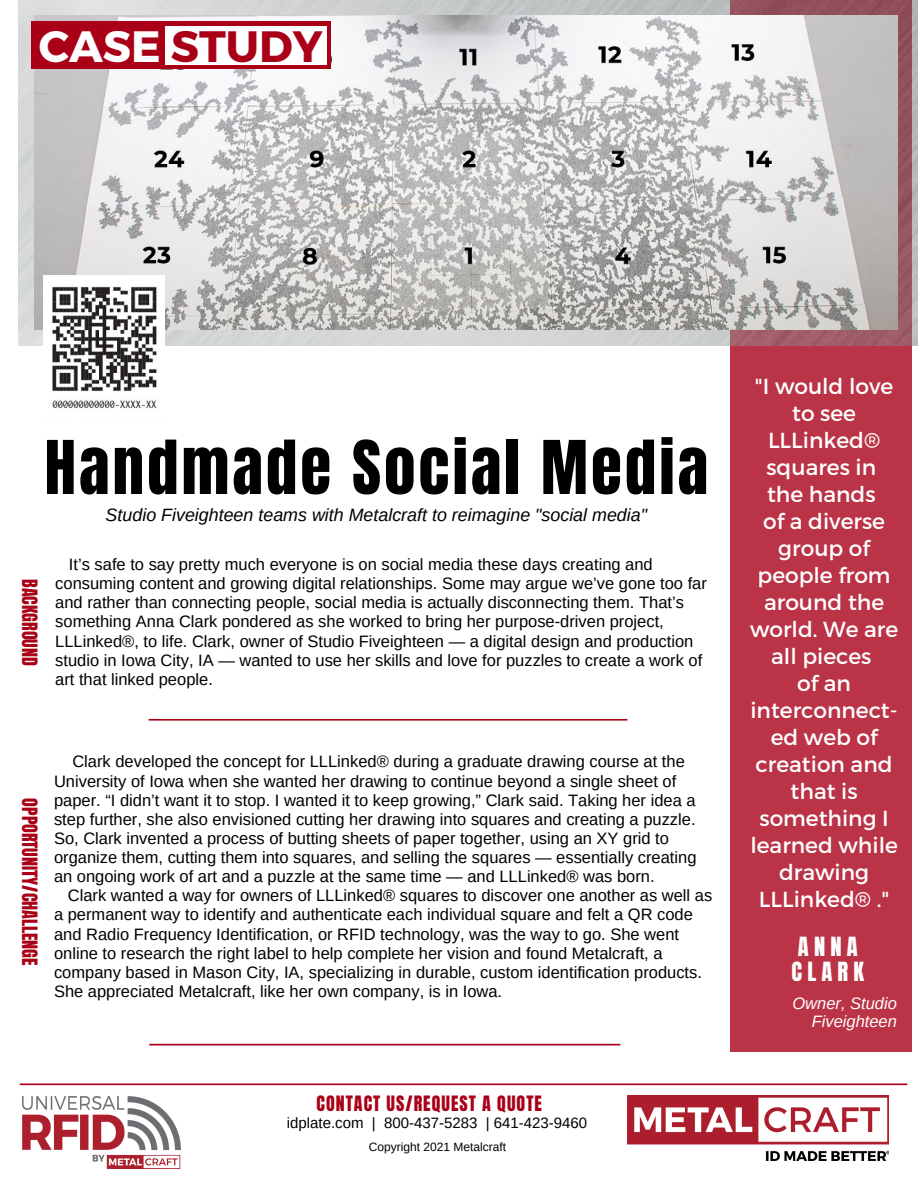
<style>
.page{position:relative;width:918px;height:1188px;background:#fff}
.page>*{position:absolute;margin:0;border:0;box-sizing:border-box;transform-origin:0 0}
.t1{font:63px "Anton";letter-spacing:.05em;color:#000}
.t2{font:700 43.95px "Montserrat";color:#a90018}
.t3{font:22.5px/25.5px "Anton";letter-spacing:.23em;color:#fff}
.t4{font:21.75px/27px "Montserrat";color:#fff;text-align:center}
.t5{font:18px "Anton";color:#a90018}
.t6{font:18px "Anton";letter-spacing:.055em;color:#a90018}
.t7{font:italic 17.85px "Arimo";color:#000}
.t8{font:16.5px/19.2px "Arimo";color:#000}
.t9{font:italic 16.5px/18px "Arimo";color:#fff;text-align:right}
.t10{font:15px "Arimo";color:#000}
.t11{font:12px "Arimo";color:#000}
.s1{color:#fff}
</style>
<div class="page">
<img style="left:22px;top:1096px;width:159px;height:72px">
<svg style="left:20px;top:1083px;width:887px;height:2px"></svg>
<div style="left:730px;top:0;width:181px;height:1052px;background:#ba3346"></div>
<img style="left:18px;top:0;width:900px;height:345px">
<img style="left:628px;top:1096px;width:261px;height:65px">
<svg style="left:149px;top:1044px;width:471px;height:1px"></svg>
<svg style="left:149px;top:719px;width:478px;height:2px"></svg>
<img style="left:34px;top:15px;width:863px;height:314px">
<div style="left:32px;top:22px;width:299px;height:47px;background:#a90018"></div>
<div style="left:165px;top:27px;width:162px;height:38px;background:#fff"></div>
<img style="left:44px;top:275px;width:120px;height:133px">
<p class="t2" style="left:39px;top:18px;width:285px"><span class="s1">CASE</span> STUDY</p>
<p class="t1" style="left:45px;top:422px;width:665px">Handmade Social Media</p>
<p class="t7" style="left:106px;top:505px;width:543px">Studio Fiveighteen teams with Metalcraft to reimagine "social media"</p>
<p class="t5" style="left:43px;top:579px;width:88px;rotate:90deg">BACKGROUND</p>
<p class="t8" style="left:55px;top:555px;width:653px;text-indent:14px">It’s safe to say pretty much everyone is on social media these days creating and consuming content and growing digital relationships. Some may argue we’ve gone too far and rather than connecting people, social media is actually disconnecting them. That’s something Anna Clark pondered as she worked to bring her purpose-driven project, LLLinked®, to life. Clark, owner of Studio Fiveighteen — a digital design and production studio in Iowa City, IA — wanted to use her skills and love for puzzles to create a work of art that linked people.</p>
<p class="t5" style="left:43px;top:798px;width:169px;rotate:90deg">OPPORTUNITY/CHALLENGE</p>
<p class="t8" style="left:54px;top:752px;width:644px;text-indent:18px">Clark developed the concept for LLLinked® during a graduate drawing course at the University of Iowa when she wanted her drawing to continue beyond a single sheet of paper. “I didn’t want it to stop. I wanted it to keep growing,” Clark said. Taking her idea a step further, she also envisioned cutting her drawing into squares and creating a puzzle.<br>So, Clark invented a process of butting sheets of paper together, using an XY grid to organize them, cutting them into squares, and selling the squares — essentially creating an ongoing work of art and a puzzle at the same time — and LLLinked® was born.</p>
<p class="t8" style="left:54px;top:886px;width:660px;text-indent:14px">Clark wanted a way for owners of LLLinked® squares to discover one another as well as a permanent way to identify and authenticate each individual square and felt a QR code and Radio Frequency Identification, or RFID technology, was the way to go. She went online to research the right label to help complete her vision and found Metalcraft, a company based in Mason City, IA, specializing in durable, custom identification products.<br>She appreciated Metalcraft, like her own company, is in Iowa.</p>
<p class="t6" style="left:317px;top:1090px;width:227px">CONTACT US/REQUEST A QUOTE</p>
<p class="t10" style="left:287px;top:1115px;width:302px">idplate.com | 800-437-5283 | 641-423-9460</p>
<p class="t11" style="left:369px;top:1140px;width:139px">Copyright 2021 Metalcraft</p>
<p class="t4" style="left:755px;top:372px;width:140px">"I would love to see<br>LLLinked® squares in</p>
<p class="t4" style="left:767px;top:480px;width:110px">the hands</p>
<p class="t4" style="left:750px;top:507px;width:150px">of a diverse group of people from around the world. We are all pieces</p>
<p class="t4" style="left:750px;top:669px;width:149px">of an interconnect&shy;ed web of creation and that is something I learned while drawing<br>LLLinked® ."</p>
<p class="t3" style="left:792px;top:934px;width:74px">ANNA<br>CLARK</p>
<p class="t9" style="left:793px;top:995px;width:106px">Owner, Studio<br>Fiveighteen</p>
</div>
